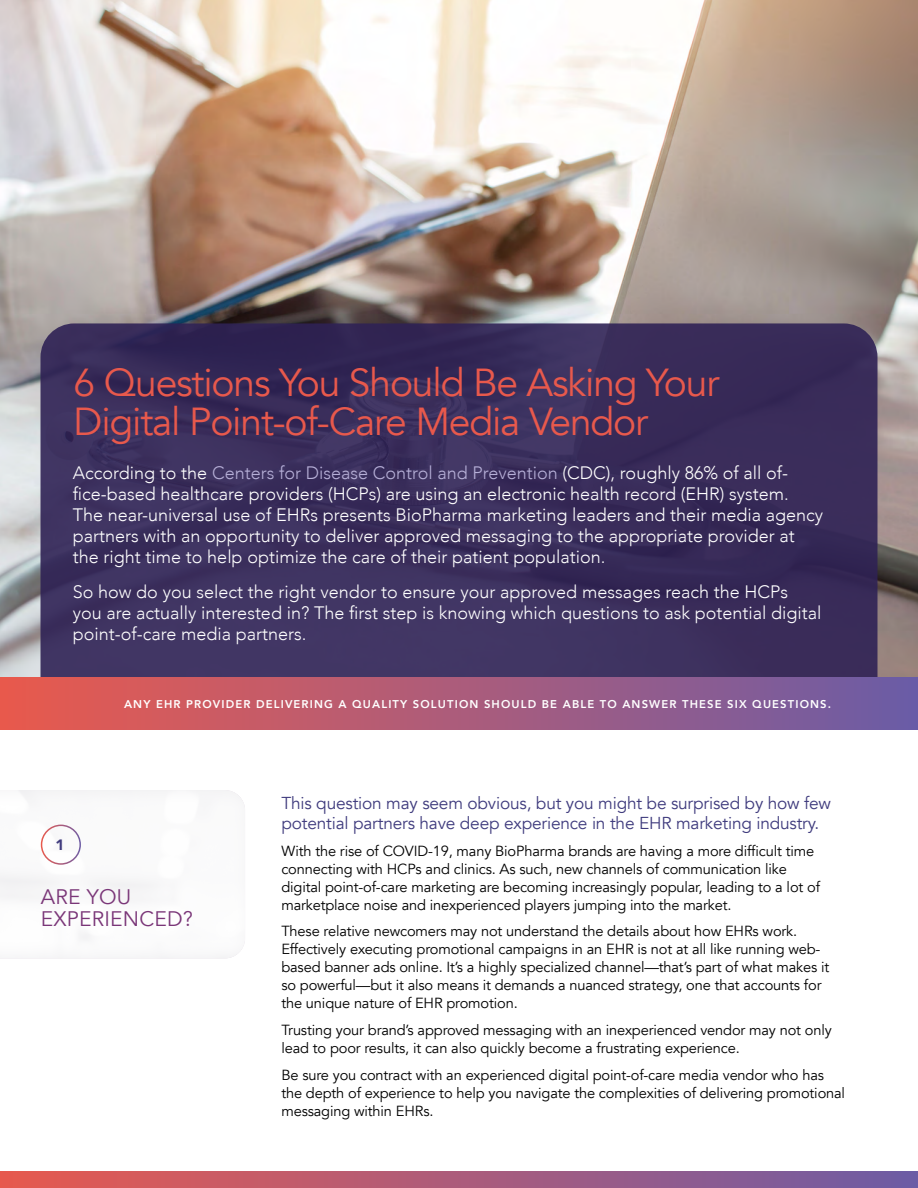
<style>
.page{position:relative;width:918px;height:1188px;background:#fff}
.page>*{position:absolute;margin:0;border:0;box-sizing:border-box;transform-origin:0 0}
.t1{font:39px/39px "Avenir";letter-spacing:-.03em;color:#e8594c}
.t2{font:21px/22.5px "Avenir";letter-spacing:.01em;color:#7a3678}
.t3{font:300 18px/21px "Avenir";color:#fff}
.t4{font:17.25px/19.5px "Avenir";letter-spacing:-.01em;color:#403c7e}
.t5{font:900 15px "Avenir";color:#403c7e}
.t6{font:14.7px/18px "Avenir";letter-spacing:-.01em;color:#000}
.t7{font:800 11.25px "Avenir";letter-spacing:.1em;color:#fff}
.s1{color:#b6afd7}
</style>
<div class="page">
<img style="left:0;top:0;width:918px;height:678px">
<svg style="left:40px;top:323px;width:838px;height:355px;background:#3a2e5c"></svg>
<div style="left:0;top:780px;width:259px;height:180px;background:#fafafb"></div>
<div style="left:41px;top:825px;width:40px;height:40px;border:2px solid #fff;border-radius:50%"></div>
<div style="left:0;top:678px;width:918px;height:52px;background:linear-gradient(to right,#ea5b4e,#6c5da7)"></div>
<div style="left:0;top:1172px;width:918px;height:16px;background:linear-gradient(to right,#e85b4f,#6e5da5)"></div>
<h1 class="t1" style="left:74px;top:364px;width:647px">6 Questions You Should Be Asking Your<br>Digital Point-of-Care Media Vendor</h1>
<p class="t3" style="left:73px;top:462px;width:752px">According to the <span class="s1">Centers for Disease Control and Prevention</span> (CDC), roughly 86% of all of&shy;fice-based healthcare providers (HCPs) are using an electronic health record (EHR) system.<br>The near-universal use of EHRs presents BioPharma marketing leaders and their media agency partners with an opportunity to deliver approved messaging to the appropriate provider at the right time to help optimize the care of their patient population.</p>
<p class="t3" style="left:73px;top:581px;width:750px">So how do you select the right vendor to ensure your approved messages reach the HCPs you are actually interested in? The first step is knowing which questions to ask potential digital point-of-care media partners.</p>
<p class="t7" style="left:124px;top:696px;width:709px">ANY EHR PROVIDER DELIVERING A QUALITY SOLUTION SHOULD BE ABLE TO ANSWER THESE SIX QUESTIONS.</p>
<p class="t5" style="left:55px;top:832px;width:10px">1</p>
<h2 class="t2" style="left:41px;top:886px;width:154px">ARE YOU<br>EXPERIENCED?</h2>
<p class="t4" style="left:281px;top:794px;width:551px">This question may seem obvious, but you might be surprised by how few potential partners have deep experience in the EHR marketing industry.</p>
<p class="t6" style="left:281px;top:842px;width:540px">With the rise of COVID-19, many BioPharma brands are having a more difficult time connecting with HCPs and clinics. As such, new channels of communication like digital point-of-care marketing are becoming increasingly popular, leading to a lot of marketplace noise and inexperienced players jumping into the market.</p>
<p class="t6" style="left:281px;top:922px;width:549px">These relative newcomers may not understand the details about how EHRs work.<br>Effectively executing promotional campaigns in an EHR is not at all like running web&shy;based banner ads online. It’s a highly specialized channel—that’s part of what makes it so powerful—but it also means it demands a nuanced strategy, one that accounts for the unique nature of EHR promotion.</p>
<p class="t6" style="left:281px;top:1021px;width:552px">Trusting your brand’s approved messaging with an inexperienced vendor may not only lead to poor results, it can also quickly become a frustrating experience.</p>
<p class="t6" style="left:281px;top:1066px;width:565px">Be sure you contract with an experienced digital point-of-care media vendor who has the depth of experience to help you navigate the complexities of delivering promotional messaging within EHRs.</p>
</div>
